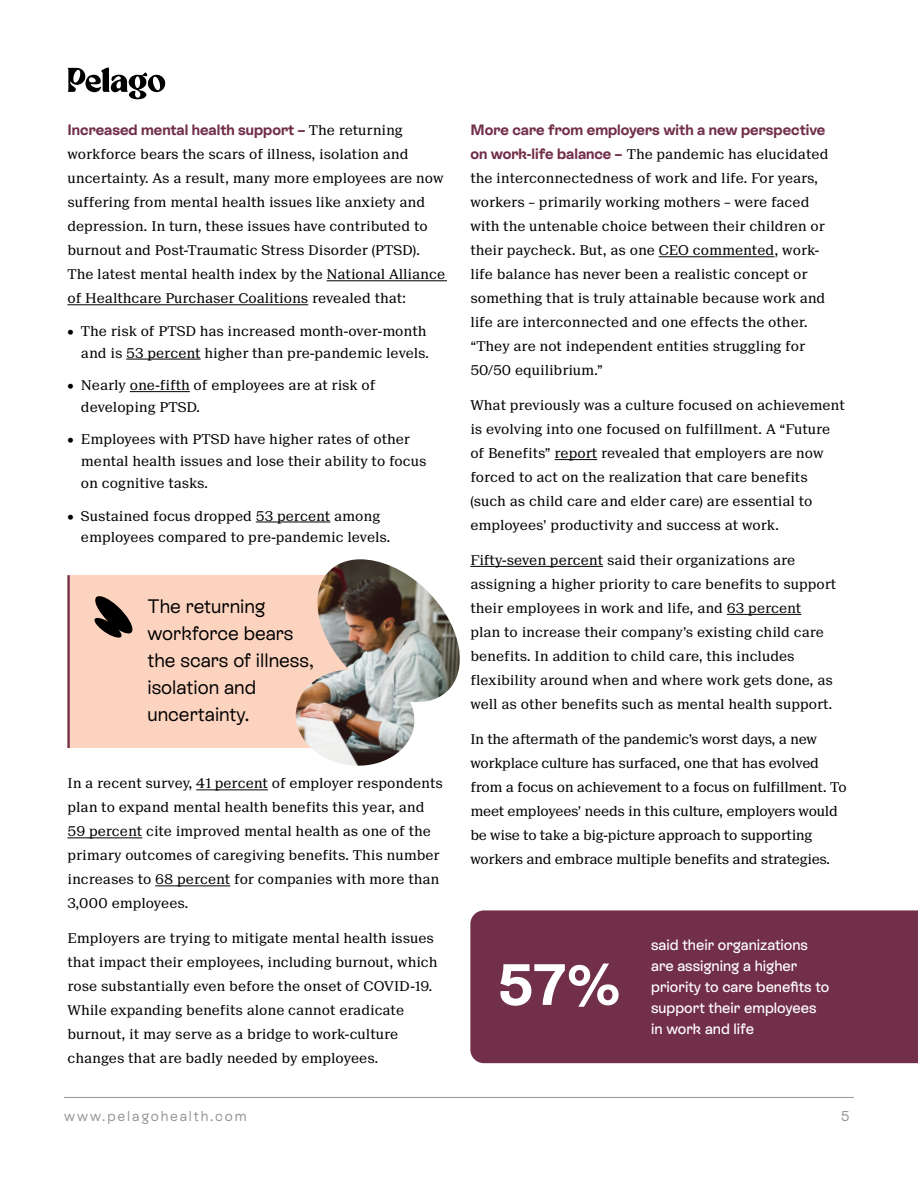
<style>
.page{position:relative;width:918px;height:1188px;background:#fff}
.page>*{position:absolute;margin:0;border:0;box-sizing:border-box;transform-origin:0 0}
.t1{font:700 58.05px "ES Rebond Grotesque";color:#fff}
.t2{font:19.5px/27px "ES Rebond Grotesque";color:#000}
.t3{font:500 15px/21px "ES Rebond Grotesque";color:#fff}
.t4{font:700 15px "ES Rebond Grotesque";color:#722f49}
.t5{font:14.25px "ES Rebond Grotesque";letter-spacing:.13em;color:#939598}
.t6{font:13.5px/24px "Suisse Neue";color:#000}
.t7{font:13.5px/24px "Suisse Neue";letter-spacing:-.02em;color:#000}
.s1{font-family:"Suisse Neue";font-weight:400;font-size:13.5px;color:#000}
.s2{font-family:"ES Rebond Grotesque";font-weight:700;font-size:15px;color:#722f49}
</style>
<div class="page">
<div style="left:470px;top:910px;width:448px;height:153px;background:#722f49"></div>
<hr style="left:659px;top:256px;width:115px;height:1px;background:#000">
<hr style="left:555px;top:459px;width:42px;height:1px;background:#000">
<hr style="left:470px;top:566px;width:133px;height:1px;background:#000">
<hr style="left:727px;top:614px;width:74px;height:1px;background:#000">
<hr style="left:327px;top:280px;width:120px;height:1px;background:#000">
<hr style="left:68px;top:304px;width:240px;height:1px;background:#000">
<hr style="left:126px;top:359px;width:75px;height:1px;background:#000">
<hr style="left:130px;top:391px;width:60px;height:1px;background:#000">
<hr style="left:256px;top:522px;width:74px;height:1px;background:#000">
<hr style="left:196px;top:789px;width:72px;height:1px;background:#000">
<hr style="left:68px;top:837px;width:74px;height:1px;background:#000">
<hr style="left:155px;top:885px;width:75px;height:1px;background:#000">
<div style="left:68px;top:575px;width:302px;height:173px;background:#fcd3bf"></div>
<hr style="left:68px;top:575px;width:2px;height:173px;background:#722f49">
<svg style="left:94px;top:596px;width:39px;height:42px"></svg>
<img style="left:295px;top:559px;width:165px;height:207px">
<svg style="left:68px;top:68px;width:98px;height:31px"></svg>
<hr style="left:64px;top:1097px;width:790px;height:1px;background:#939598">
<p class="t4" style="left:68px;top:120px;width:337px">Increased mental health support – <span class="s1">The returning</span></p>
<p class="t6" style="left:67px;top:143px;width:379px">workforce bears the scars of illness, isolation and uncertainty. As a result, many more employees are now suffering from mental health issues like anxiety and depression. In turn, these issues have contributed to burnout and Post-Traumatic Stress Disorder (PTSD).<br>The latest mental health index by the National Alliance of Healthcare Purchaser Coalitions revealed that:</p>
<p class="t6" style="left:67px;top:320px;width:363px;line-height:21.8px;text-align:right">• The risk of PTSD has increased month-over-month and is 53 percent higher than pre-pandemic levels.</p>
<p class="t6" style="left:81px;top:375px;width:296px;line-height:21.8px;text-indent:-14px">• Nearly one-fifth of employees are at risk of developing PTSD.</p>
<p class="t6" style="left:81px;top:429px;width:347px;line-height:21.8px;text-indent:-14px">• Employees with PTSD have higher rates of other mental health issues and lose their ability to focus on cognitive tasks.</p>
<p class="t6" style="left:81px;top:505px;width:311px;line-height:21.8px;text-indent:-14px">• Sustained focus dropped 53 percent among employees compared to pre-pandemic levels.</p>
<h2 class="t2" style="left:147px;top:592px;width:168px">The returning workforce bears the scars of illness, isolation and uncertainty.</h2>
<p class="t6" style="left:68px;top:772px;width:377px">In a recent survey, 41 percent of employer respondents plan to expand mental health benefits this year, and 59 percent cite improved mental health as one of the primary outcomes of caregiving benefits. This number increases to 68 percent for companies with more than 3,000 employees.</p>
<p class="t6" style="left:68px;top:926px;width:372px">Employers are trying to mitigate mental health issues that impact their employees, including burnout, which rose substantially even before the onset of COVID-19.<br>While expanding benefits alone cannot eradicate burnout, it may serve as a bridge to work-culture changes that are badly needed by employees.</p>
<p class="t4" style="left:470px;top:120px;width:356px">More care from employers with a new perspective</p>
<p class="t6" style="left:470px;top:143px;width:360px"><span class="s2">on work-life balance –</span> The pandemic has elucidated the interconnectedness of work and life. For years, workers – primarily working mothers – were faced with the untenable choice between their children or their paycheck. But, as one CEO commented, work&shy;life balance has never been a realistic concept or something that is truly attainable because work and life are interconnected and one effects the other. “They are not independent entities struggling for 50/50 equilibrium.”</p>
<p class="t6" style="left:470px;top:393px;width:376px">What previously was a culture focused on achievement is evolving into one focused on fulfillment. A “Future of Benefits” report revealed that employers are now forced to act on the realization that care benefits (such as child care and elder care) are essential to employees’ productivity and success at work.</p>
<p class="t6" style="left:470px;top:548px;width:367px">Fifty-seven percent said their organizations are assigning a higher priority to care benefits to support their employees in work and life, and 63 percent<br>plan to increase their company’s existing child care benefits. In addition to child care, this includes flexibility around when and where work gets done, as well as other benefits such as mental health support.</p>
<p class="t7" style="left:470px;top:727px;width:378px">In the aftermath of the pandemic’s worst days, a new workplace culture has surfaced, one that has evolved from a focus on achievement to a focus on fulfillment. To meet employees’ needs in this culture, employers would be wise to take a big-picture approach to supporting workers and embrace multiple benefits and strategies.</p>
<h1 class="t1" style="left:498px;top:945px;width:125px">57%</h1>
<p class="t3" style="left:651px;top:934px;width:180px">said their organizations are assigning a higher priority to care benefits to support their employees in work and life</p>
<p class="t5" style="left:64px;top:1107px;width:184px">www.pelagohealth.com</p>
<p class="t5" style="left:841px;top:1107px;width:10px">5</p>
</div>
